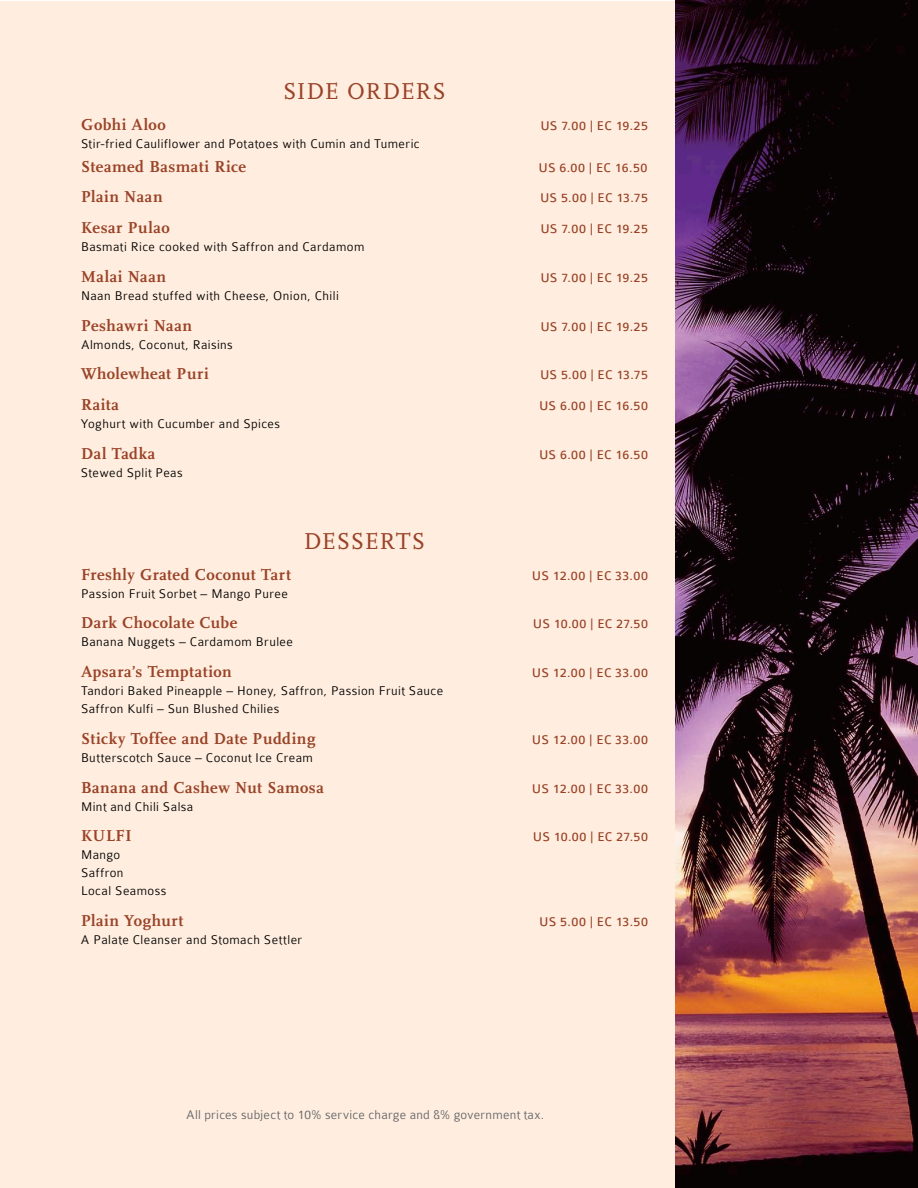
<style>
.page{position:relative;width:918px;height:1188px;background:#fff}
.page>*{position:absolute;margin:0;border:0;box-sizing:border-box;transform-origin:0 0}
.t1{font:24px "FF Scala";letter-spacing:.03em;color:#994227}
.t2{font:700 16.5px "FF Scala";letter-spacing:.035em;color:#994227}
.t3{font:300 13.5px/18px "Colaborate";letter-spacing:.035em;color:#000}
.t4{font:13.5px "Colaborate";letter-spacing:.005em;color:#994227}
.t5{font:300 13.5px "Colaborate";letter-spacing:.015em;color:#626366}
</style>
<div class="page">
<div style="left:0;top:1px;width:689px;height:1186px;background:#ffeedf"></div>
<img style="left:675px;top:0;width:243px;height:1188px">
<h1 class="t1" style="left:283px;top:78px;width:164px">SIDE ORDERS</h1>
<p class="t2" style="left:81px;top:115px;width:86px">Gobhi Aloo</p>
<p class="t4" style="left:540px;top:118px;width:109px">US 7.00 | EC 19.25</p>
<p class="t3" style="left:81px;top:134px;width:340px">Stir-fried Cauliflower and Potatoes with Cumin and Tumeric</p>
<p class="t2" style="left:81px;top:157px;width:167px">Steamed Basmati Rice</p>
<p class="t4" style="left:538px;top:160px;width:110px">US 6.00 | EC 16.50</p>
<p class="t2" style="left:81px;top:188px;width:83px">Plain Naan</p>
<p class="t4" style="left:540px;top:191px;width:109px">US 5.00 | EC 13.75</p>
<p class="t2" style="left:81px;top:218px;width:90px">Kesar Pulao</p>
<p class="t4" style="left:540px;top:222px;width:109px">US 7.00 | EC 19.25</p>
<p class="t3" style="left:81px;top:238px;width:285px">Basmati Rice cooked with Saffron and Cardamom</p>
<p class="t2" style="left:81px;top:267px;width:87px">Malai Naan</p>
<p class="t4" style="left:540px;top:271px;width:109px">US 7.00 | EC 19.25</p>
<p class="t3" style="left:81px;top:287px;width:259px">Naan Bread stuffed with Cheese, Onion, Chili</p>
<p class="t2" style="left:81px;top:316px;width:113px">Peshawri Naan</p>
<p class="t4" style="left:540px;top:319px;width:109px">US 7.00 | EC 19.25</p>
<p class="t3" style="left:81px;top:335px;width:153px">Almonds, Coconut, Raisins</p>
<p class="t2" style="left:81px;top:365px;width:129px">Wholewheat Puri</p>
<p class="t4" style="left:540px;top:368px;width:109px">US 5.00 | EC 13.75</p>
<p class="t2" style="left:81px;top:395px;width:40px">Raita</p>
<p class="t4" style="left:539px;top:399px;width:110px">US 6.00 | EC 16.50</p>
<p class="t3" style="left:81px;top:415px;width:201px">Yoghurt with Cucumber and Spices</p>
<p class="t2" style="left:81px;top:444px;width:76px">Dal Tadka</p>
<p class="t4" style="left:539px;top:448px;width:110px">US 6.00 | EC 16.50</p>
<p class="t3" style="left:81px;top:464px;width:103px">Stewed Split Peas</p>
<h1 class="t1" style="left:304px;top:528px;width:123px">DESSERTS</h1>
<p class="t2" style="left:81px;top:565px;width:212px">Freshly Grated Coconut Tart</p>
<p class="t4" style="left:532px;top:568px;width:117px">US 12.00 | EC 33.00</p>
<p class="t3" style="left:81px;top:584px;width:208px">Passion Fruit Sorbet – Mango Puree</p>
<p class="t2" style="left:81px;top:614px;width:158px">Dark Chocolate Cube</p>
<p class="t4" style="left:533px;top:617px;width:117px">US 10.00 | EC 27.50</p>
<p class="t3" style="left:81px;top:633px;width:214px">Banana Nuggets – Cardamom Brulee</p>
<p class="t2" style="left:81px;top:662px;width:152px">Apsara’s Temptation</p>
<p class="t4" style="left:532px;top:666px;width:117px">US 12.00 | EC 33.00</p>
<p class="t3" style="left:81px;top:682px;width:364px">Tandori Baked Pineapple – Honey, Saffron, Passion Fruit Sauce<br>Saffron Kulfi – Sun Blushed Chilies</p>
<p class="t2" style="left:81px;top:729px;width:236px">Sticky Toffee and Date Pudding</p>
<p class="t4" style="left:532px;top:733px;width:117px">US 12.00 | EC 33.00</p>
<p class="t3" style="left:81px;top:749px;width:234px">Butterscotch Sauce – Coconut Ice Cream</p>
<p class="t2" style="left:81px;top:778px;width:244px">Banana and Cashew Nut Samosa</p>
<p class="t4" style="left:532px;top:781px;width:117px">US 12.00 | EC 33.00</p>
<p class="t3" style="left:81px;top:797px;width:114px">Mint and Chili Salsa</p>
<p class="t2" style="left:81px;top:827px;width:52px">KULFI</p>
<p class="t4" style="left:533px;top:830px;width:117px">US 10.00 | EC 27.50</p>
<p class="t3" style="left:81px;top:846px;width:87px">Mango<br>Saffron<br>Local Seamoss</p>
<p class="t2" style="left:81px;top:911px;width:104px">Plain Yoghurt</p>
<p class="t4" style="left:539px;top:915px;width:110px">US 5.00 | EC 13.50</p>
<p class="t3" style="left:81px;top:931px;width:223px">A Palate Cleanser and Stomach Settler</p>
<p class="t5" style="left:186px;top:1107px;width:359px">All prices subject to 10% service charge and &amp;% government tax.</p>
</div>
